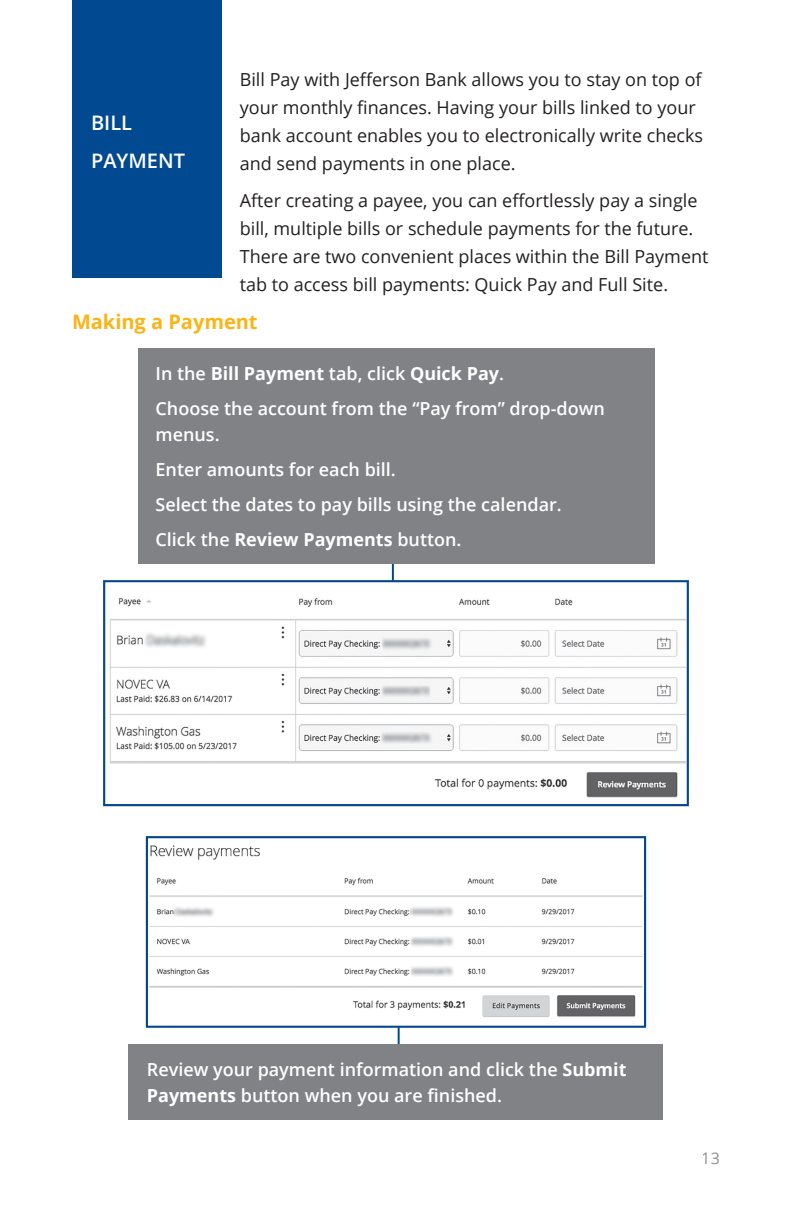
<style>
.page{position:relative;width:792px;height:1224px;background:#fff}
.page>*{position:absolute;margin:0;border:0;box-sizing:border-box;transform-origin:0 0}
.Subheader{font:700 20px "Open Sans";color:#fbb416}
.CHAPTER_TITLES{font:600 20px/38px "Open Sans";color:#fff}
.BODY_TEXT{font:18px/28px "Open Sans";color:#231f20}
.Bubble_Box{font:600 18px/26px "Open Sans";color:#fff}
.Bubble_Box-2{font:700 18px "Open Sans";color:#fff}
.t1{font:16px "Open Sans";color:#231f20}
.s1{font-weight:600}
.s2{font-weight:700}
</style>
<div class="page">
<img style="left:109px;top:598px;width:577px;height:200px">
<div style="left:103px;top:580px;width:586px;height:226px;border:2px solid #014990"></div>
<hr style="left:392px;top:560px;width:2px;height:21px;background:#014990">
<div style="left:72px;top:0;width:150px;height:278px;background:#014990"></div>
<div style="left:138px;top:348px;width:516px;height:216px;background:#808285"></div>
<img style="left:149px;top:845px;width:494px;height:172px">
<div style="left:146px;top:836px;width:500px;height:192px;border:2px solid #014990"></div>
<hr style="left:398px;top:1027px;width:2px;height:21px;background:#014990">
<div style="left:129px;top:1044px;width:534px;height:76px;background:#808285"></div>
<p class="BODY_TEXT" style="left:240px;top:65px;width:465px">Bill Pay with Jefferson Bank allows you to stay on top of your monthly finances. Having your bills linked to your bank account enables you to electronically write checks and send payments in one place.</p>
<p class="BODY_TEXT" style="left:240px;top:186px;width:470px">After creating a payee, you can effortlessly pay a single bill, multiple bills or schedule payments for the future.<br>There are two convenient places within the Bill Payment tab to access bill payments: Quick Pay and Full Site.</p>
<p class="Subheader" style="left:72px;top:307px;width:187px">Making a Payment</p>
<p class="CHAPTER_TITLES" style="left:91px;top:103px;width:95px">BILL<br>PAYMENT</p>
<p class="Bubble_Box-2" style="left:156px;top:361px;width:350px"><span class="s1">In the</span> Bill Payment <span class="s1">tab, click</span> Quick Pay<span class="s1">.</span></p>
<p class="Bubble_Box" style="left:156px;top:395px;width:451px">Choose the account from the “Pay from” drop-down menus.</p>
<p class="Bubble_Box" style="left:156px;top:456px;width:242px">Enter amounts for each bill.</p>
<p class="Bubble_Box" style="left:156px;top:491px;width:408px">Select the dates to pay bills using the calendar.</p>
<p class="Bubble_Box" style="left:156px;top:526px;width:308px">Click the <span class="s2">Review Payments</span> button.</p>
<p class="Bubble_Box" style="left:147px;top:1056px;width:481px">Review your payment information and click the <span class="s2">Submit<br>Payments</span> button when you are finished.</p>
<p class="t1" style="left:702px;top:1147px;width:20px">13</p>
</div>
